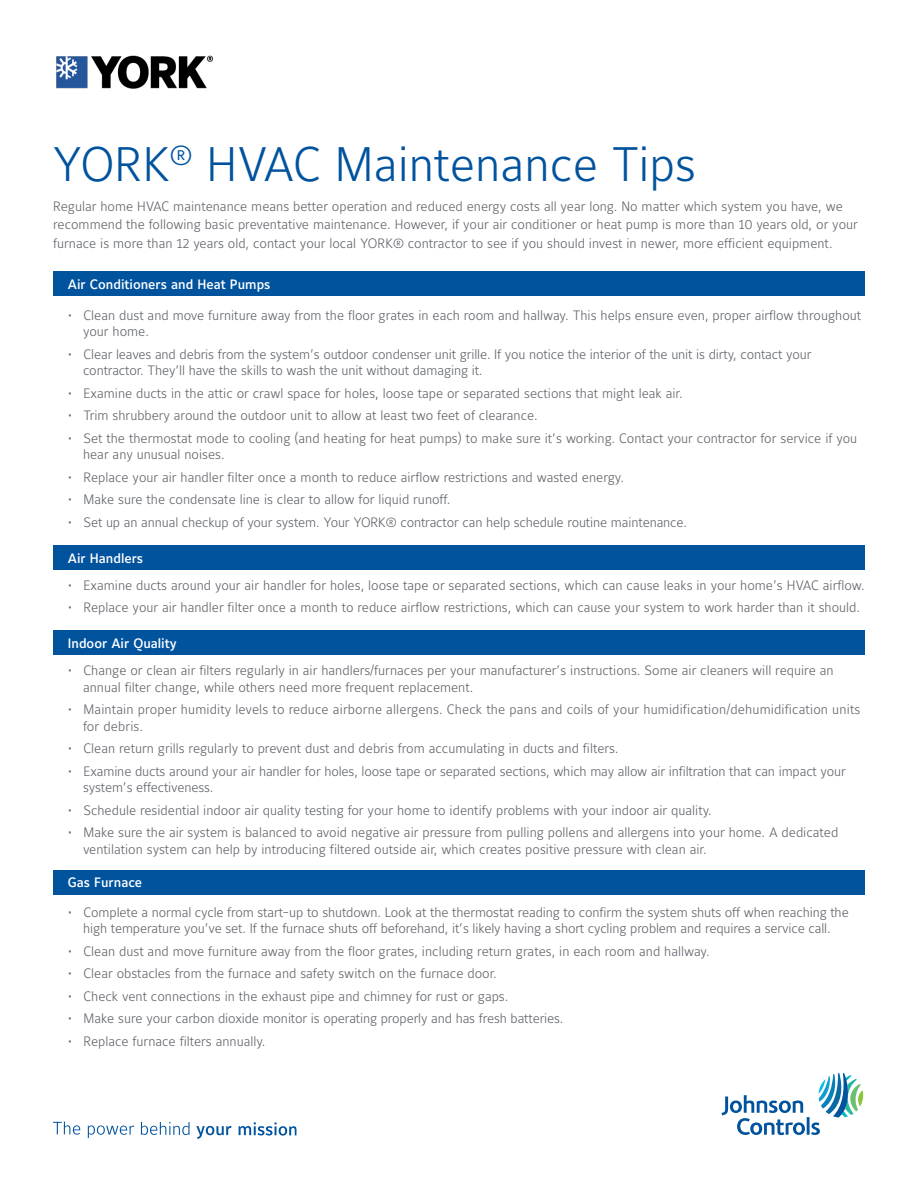
<style>
.page{position:relative;width:918px;height:1188px;background:#fff}
.page>*{position:absolute;margin:0;border:0;box-sizing:border-box;transform-origin:0 0}
.Headline_or_Title{font:300 48px "Maurea Jci Lf ML";color:#01539e}
.Body{font:300 13.5px/16.5px "Maurea Jci Lf ML";color:#5f6369}
.Para_title{font:500 13.5px "Maurea Jci Lf ML";color:#fff}
</style>
<div class="page">
<svg style="left:722px;top:1073px;width:141px;height:62px"></svg>
<svg style="left:53px;top:1122px;width:27px;height:13px"></svg>
<svg style="left:88px;top:1125px;width:46px;height:13px"></svg>
<svg style="left:141px;top:1122px;width:49px;height:13px"></svg>
<svg style="left:196px;top:1126px;width:36px;height:13px"></svg>
<svg style="left:239px;top:1122px;width:58px;height:14px"></svg>
<img style="left:56px;top:55px;width:157px;height:34px">
<div style="left:53px;top:272px;width:812px;height:24px;background:#01539e"></div>
<div style="left:53px;top:546px;width:812px;height:24px;background:#01539e"></div>
<div style="left:53px;top:630px;width:812px;height:25px;background:#01539e"></div>
<div style="left:53px;top:870px;width:812px;height:24px;background:#01539e"></div>
<p class="Headline_or_Title" style="left:53px;top:135px;width:645px">YORK<sup>®</sup> HVAC Maintenance Tips</p>
<p class="Body" style="left:53px;top:196px;width:806px;line-height:18.8px">Regular home HVAC maintenance means better operation and reduced energy costs all year long. No matter which system you have, we recommend the following basic preventative maintenance. However, if your air conditioner or heat pump is more than 10 years old, or your furnace is more than 12 years old, contact your local YORK® contractor to see if you should invest in newer, more efficient equipment.</p>
<p class="Para_title" style="left:68px;top:276px;width:204px">Air Conditioners and Heat Pumps</p>
<p class="Body" style="left:83px;top:306px;width:780px;text-indent:-15px">• Clean dust and move furniture away from the floor grates in each room and hallway. This helps ensure even, proper airflow throughout your home.</p>
<p class="Body" style="left:83px;top:345px;width:730px;text-indent:-15px">• Clear leaves and debris from the system’s outdoor condenser unit grille. If you notice the interior of the unit is dirty, contact your contractor. They’ll have the skills to wash the unit without damaging it.</p>
<p class="Body" style="left:68px;top:384px;width:616px">• Examine ducts in the attic or crawl space for holes, loose tape or separated sections that might leak air.</p>
<p class="Body" style="left:68px;top:407px;width:471px">• Trim shrubbery around the outdoor unit to allow at least two feet of clearance.</p>
<p class="Body" style="left:83px;top:429px;width:776px;text-indent:-15px">• Set the thermostat mode to cooling (and heating for heat pumps) to make sure it’s working. Contact your contractor for service if you hear any unusual noises.</p>
<p class="Body" style="left:68px;top:468px;width:558px">• Replace your air handler filter once a month to reduce airflow restrictions and wasted energy.</p>
<p class="Body" style="left:68px;top:491px;width:384px">• Make sure the condensate line is clear to allow for liquid runoff.</p>
<p class="Body" style="left:68px;top:513px;width:621px">• Set up an annual checkup of your system. Your YORK® contractor can help schedule routine maintenance.</p>
<p class="Para_title" style="left:68px;top:550px;width:77px">Air Handlers</p>
<p class="Body" style="left:68px;top:576px;width:798px">• Examine ducts around your air handler for holes, loose tape or separated sections, which can cause leaks in your home’s HVAC airflow.</p>
<p class="Body" style="left:68px;top:599px;width:794px">• Replace your air handler filter once a month to reduce airflow restrictions, which can cause your system to work harder than it should.</p>
<p class="Para_title" style="left:68px;top:635px;width:110px">Indoor Air Quality</p>
<p class="Body" style="left:83px;top:662px;width:752px;text-indent:-15px">• Change or clean air filters regularly in air handlers/furnaces per your manufacturer’s instructions. Some air cleaners will require an annual filter change, while others need more frequent replacement.</p>
<p class="Body" style="left:83px;top:701px;width:779px;text-indent:-15px">• Maintain proper humidity levels to reduce airborne allergens. Check the pans and coils of your humidification/dehumidification units for debris.</p>
<p class="Body" style="left:68px;top:740px;width:552px">• Clean return grills regularly to prevent dust and debris from accumulating in ducts and filters.</p>
<p class="Body" style="left:83px;top:762px;width:764px;text-indent:-15px">• Examine ducts around your air handler for holes, loose tape or separated sections, which may allow air infiltration that can impact your system’s effectiveness.</p>
<p class="Body" style="left:68px;top:801px;width:645px">• Schedule residential indoor air quality testing for your home to identify problems with your indoor air quality.</p>
<p class="Body" style="left:83px;top:824px;width:757px;text-indent:-15px">• Make sure the air system is balanced to avoid negative air pressure from pulling pollens and allergens into your home. A dedicated ventilation system can help by introducing filtered outside air, which creates positive pressure with clean air.</p>
<p class="Para_title" style="left:68px;top:874px;width:76px">Gas Furnace</p>
<p class="Body" style="left:68px;top:903px;width:782px;text-align:center">• Complete a normal cycle from start-up to shutdown. Look at the thermostat reading to confirm the system shuts off when reaching the high temperature you’ve set. If the furnace shuts off beforehand, it’s likely having a short cycling problem and requires a service call.</p>
<p class="Body" style="left:68px;top:942px;width:643px">• Clean dust and move furniture away from the floor grates, including return grates, in each room and hallway.</p>
<p class="Body" style="left:68px;top:965px;width:430px">• Clear obstacles from the furnace and safety switch on the furnace door.</p>
<p class="Body" style="left:68px;top:987px;width:442px">• Check vent connections in the exhaust pipe and chimney for rust or gaps.</p>
<p class="Body" style="left:68px;top:1010px;width:497px">• Make sure your carbon dioxide monitor is operating properly and has fresh batteries.</p>
<p class="Body" style="left:68px;top:1032px;width:199px">• Replace furnace filters annually.</p>
</div>
